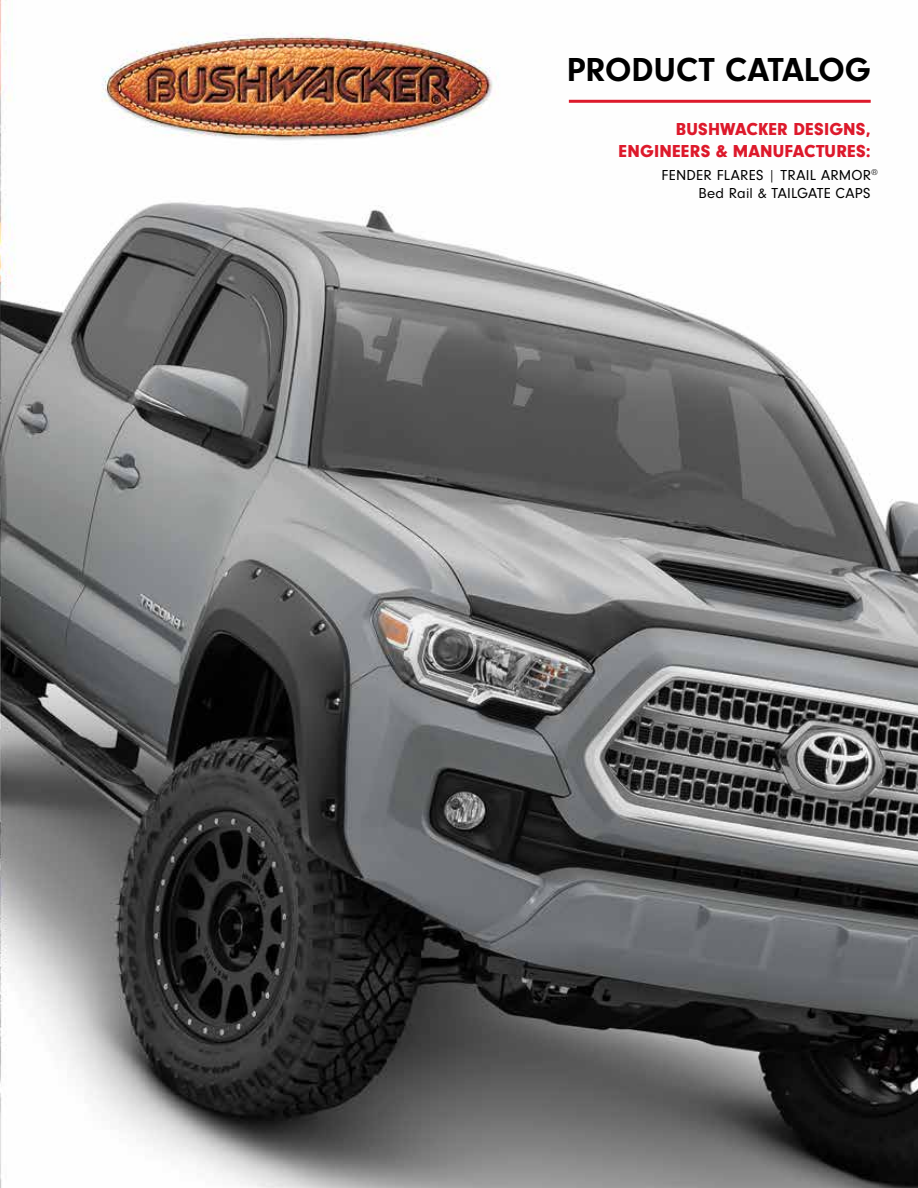
<style>
.page{position:relative;width:918px;height:1188px;background:#fff}
.page>*{position:absolute;margin:0;border:0;box-sizing:border-box;transform-origin:0 0}
.t1{font:700 34.5px "Neuzeit Gro";color:#000}
.t2{font:900 18px/21.6px "Neuzeit Gro";letter-spacing:.015em;color:#dd192b;text-align:right}
.t3{font:15px/18px "Neuzeit Gro";letter-spacing:.015em;color:#000}
.s1{font-weight:300}
</style>
<div class="page">
<img style="left:0;top:0;width:918px;height:1188px">
<hr style="left:569px;top:100px;width:302px;height:3px;background:#dd192b">
<h1 class="t1" style="left:567px;top:51px;width:305px">PRODUCT CATALOG</h1>
<p class="t2" style="left:619px;top:119px;width:253px">BUSHWACKER DESIGNS,<br>ENGINEERS &amp; MANUFACTURES:</p>
<p class="t3" style="left:698px;top:167px;width:181px;text-indent:-37px">FENDER FLARES <span class="s1">|</span> TRAIL ARMOR<sup>®<br></sup>Bed Rail &amp; TAILGATE CAPS</p>
</div>
